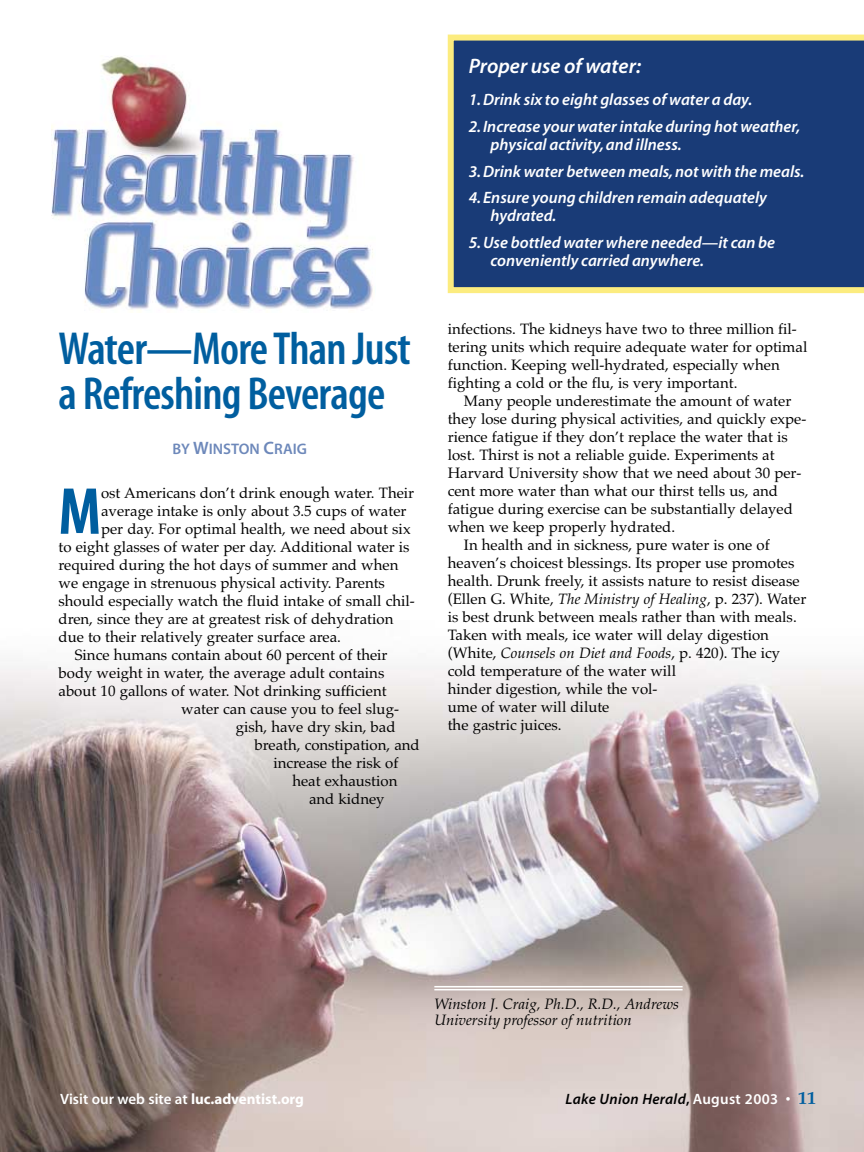
<style>
.page{position:relative;width:864px;height:1152px;background:#fff}
.page>*{position:absolute;margin:0;border:0;box-sizing:border-box;transform-origin:0 0}
.t1{font:67.05px "Myriad MM 700 300";color:#005e9f}
.t2{font:46.5px/45px "Myriad MM 565 300";letter-spacing:-.015em;color:#005e9f}
.t3{font:21px "Myriad MM It 565 600";color:#fff}
.t4{font:16.5px/18px "Myriad MM It 565 600";color:#fff}
.t5{font:15.3px "Myriad MM 565 600";color:#6d88ba}
.t6{font:15px/18px "Palatino";color:#000}
.t7{font:italic 15px/16.5px "Palatino";color:#000}
.t8{font:15px "Myriad MM 565 600";color:#fff}
.t9{font:15px "Myriad MM It 565 600";letter-spacing:.02em;color:#000}
.s1{font-size:18px}
.s2{font-style:italic}
.s3{font-style:normal}
.s4{font-family:"Myriad MM 700 600"}
.s5{font-family:"Myriad MM 565 600"}
.s6{font-family:"Myriad MM 565 600";color:#fff}
.s7{font-family:"Palatino";font-weight:700;font-size:18px;color:#005e9f}
</style>
<div class="page">
<img style="left:0;top:661px;width:864px;height:491px">
<img style="left:52px;top:56px;width:321px;height:256px">
<svg style="left:448px;top:35px;width:416px;height:258px;background:#304d77"></svg>
<hr style="left:434px;top:986px;width:249px;height:1px;background:#fff">
<hr style="left:434px;top:989px;width:249px;height:1px;background:#fff">
<h2 class="t2" style="left:59px;top:331px;width:354px">Water—More Than Just a Refreshing Beverage</h2>
<p class="t5" style="left:172px;top:444px;width:136px">BY <span class="s1">W</span>INSTON <span class="s1">C</span>RAIG</p>
<h1 class="t1" style="left:59px;top:487px;width:44px">M</h1>
<p class="t6" style="left:101px;top:485px;width:315px">ost Americans don’t drink enough water. Their</p>
<p class="t6" style="left:101px;top:503px;width:307px">average intake is only about 3.5 cups of water</p>
<p class="t6" style="left:101px;top:521px;width:311px">per day. For optimal health, we need about six</p>
<p class="t6" style="left:59px;top:539px;width:353px">to eight glasses of water per day. Additional water is</p>
<p class="t6" style="left:59px;top:557px;width:341px">required during the hot days of summer and when</p>
<p class="t6" style="left:59px;top:575px;width:328px">we engage in strenuous physical activity. Parents</p>
<p class="t6" style="left:59px;top:593px;width:358px">should especially watch the fluid intake of small chil-</p>
<p class="t6" style="left:59px;top:611px;width:336px">dren, since they are at greatest risk of dehydration</p>
<p class="t6" style="left:59px;top:629px;width:284px">due to their relatively greater surface area.</p>
<p class="t6" style="left:75px;top:647px;width:314px">Since humans contain about 60 percent of their</p>
<p class="t6" style="left:59px;top:665px;width:327px">body weight in water, the average adult contains</p>
<p class="t6" style="left:59px;top:683px;width:330px">about 10 gallons of water. Not drinking sufficient</p>
<p class="t6" style="left:181px;top:701px;width:219px">water can cause you to feel slug-</p>
<p class="t6" style="left:236px;top:719px;width:161px">gish, have dry skin, bad</p>
<p class="t6" style="left:255px;top:737px;width:167px">breath, constipation, and</p>
<p class="t6" style="left:273px;top:755px;width:126px">increase the risk of</p>
<p class="t6" style="left:292px;top:773px;width:107px">heat exhaustion</p>
<p class="t6" style="left:309px;top:791px;width:77px">and kidney</p>
<h3 class="t3" style="left:469px;top:59px;width:174px">Proper use of water:</h3>
<p class="t4" style="left:469px;top:92px;width:285px">1. Drink six to eight glasses of water a day.</p>
<p class="t4" style="left:490px;top:119px;width:312px;text-indent:-22px">2. Increase your water intake during hot weather, physical activity, and illness.</p>
<p class="t4" style="left:469px;top:164px;width:337px">3. Drink water between meals, not with the meals.</p>
<p class="t4" style="left:490px;top:190px;width:278px;text-indent:-22px">4. Ensure young children remain adequately hydrated.</p>
<p class="t4" style="left:490px;top:235px;width:286px;text-indent:-22px">5. Use bottled water where needed—it can be conveniently carried anywhere.</p>
<p class="t6" style="left:448px;top:322px;width:361px">infections. The kidneys have two to three million fil&shy;tering units which require adequate water for optimal function. Keeping well-hydrated, especially when fighting a cold or the flu, is very important.</p>
<p class="t6" style="left:464px;top:394px;width:329px">Many people underestimate the amount of water</p>
<p class="t6" style="left:448px;top:412px;width:360px">they lose during physical activities, and quickly expe-</p>
<p class="t6" style="left:448px;top:430px;width:342px">rience fatigue if they don’t replace the water that is</p>
<p class="t6" style="left:448px;top:448px;width:328px">lost. Thirst is not a reliable guide. Experiments at</p>
<p class="t6" style="left:448px;top:466px;width:355px">Harvard University show that we need about 30 per-</p>
<p class="t6" style="left:448px;top:484px;width:332px">cent more water than what our thirst tells us, and</p>
<p class="t6" style="left:448px;top:502px;width:347px">fatigue during exercise can be substantially delayed</p>
<p class="t6" style="left:448px;top:520px;width:229px">when we keep properly hydrated.</p>
<p class="t6" style="left:464px;top:538px;width:307px">In health and in sickness, pure water is one of</p>
<p class="t6" style="left:448px;top:556px;width:348px">heaven’s choicest blessings. Its proper use promotes</p>
<p class="t6" style="left:448px;top:574px;width:353px">health. Drunk freely, it assists nature to resist disease</p>
<p class="t6" style="left:448px;top:592px;width:360px">(Ellen G. White, <span class="s2">The Ministry of Healing</span>, p. 237). Water</p>
<p class="t6" style="left:448px;top:610px;width:351px">is best drunk between meals rather than with meals.</p>
<p class="t6" style="left:448px;top:628px;width:323px">Taken with meals, ice water will delay digestion</p>
<p class="t7" style="left:448px;top:646px;width:334px"><span class="s3">(White,</span> Counsels on Diet and Foods<span class="s3">, p. 420). The icy</span></p>
<p class="t6" style="left:448px;top:664px;width:230px">cold temperature of the water will</p>
<p class="t6" style="left:448px;top:682px;width:211px">hinder digestion, while the vol-</p>
<p class="t6" style="left:448px;top:700px;width:163px">ume of water will dilute</p>
<p class="t6" style="left:448px;top:718px;width:115px">the gastric juices.</p>
<p class="t7" style="left:434px;top:997px;width:246px">Winston J. Craig, Ph.D., R.D., Andrews<br>University professor of nutrition</p>
<p class="t8" style="left:60px;top:1093px;width:245px">Visit our web site at <span class="s4">luc.adventist.org</span></p>
<p class="t9" style="left:566px;top:1093px;width:252px">Lake Union Herald<span class="s5">,</span> <span class="s6">August 2003 •</span> <span class="s7">11</span></p>
</div>
